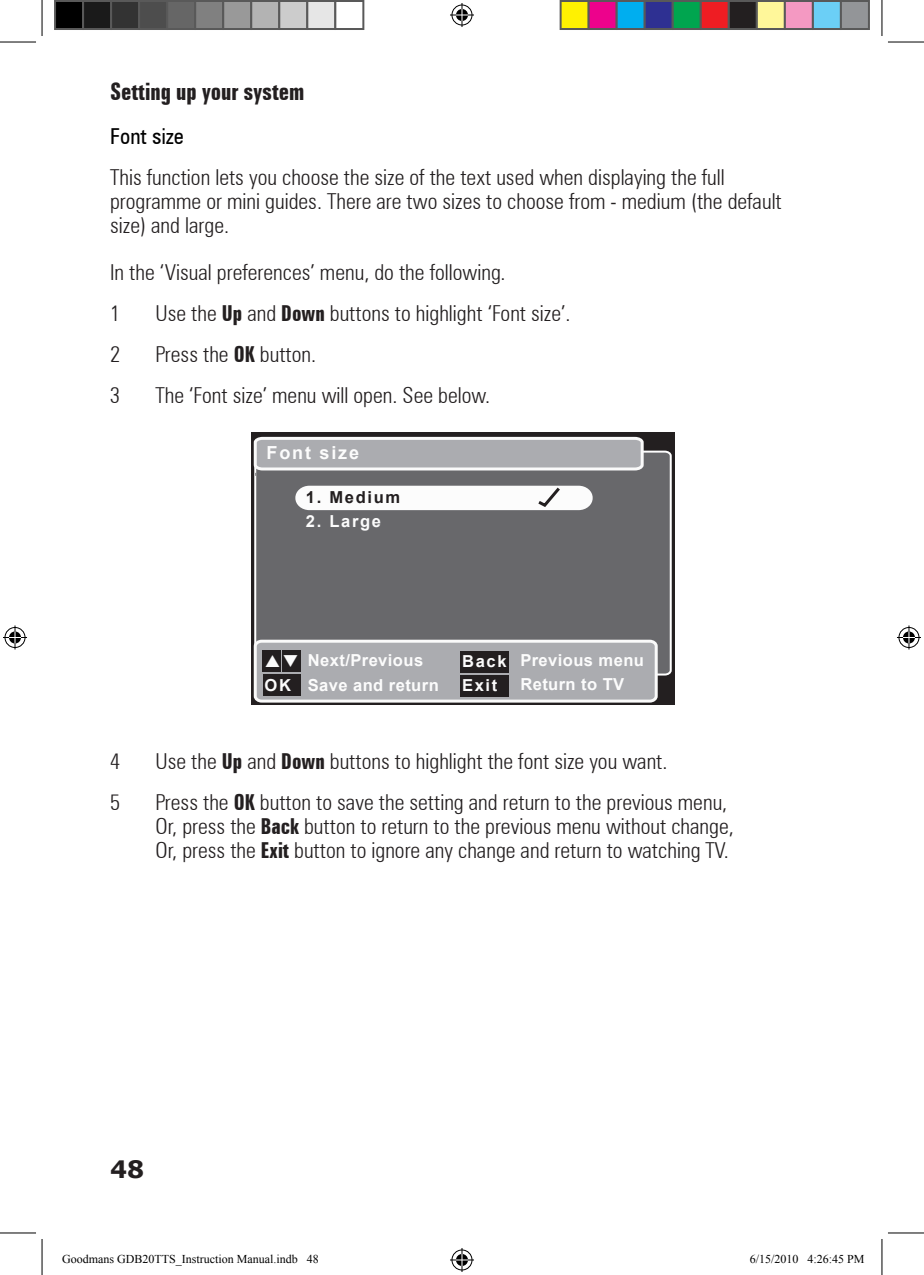
<style>
.page{position:relative;width:924px;height:1275px;background:#fff}
.page>*{position:absolute;margin:0;border:0;box-sizing:border-box;transform-origin:0 0}
.t1{font:700 extra-condensed 24px "Zurich BT";color:#231f20}
.t2{font:700 24px "Verdana";color:#231f20}
.Numbered_text_1{font:300 condensed 22px/24px "Zurich BT";color:#231f20}
.Text_1{font:300 condensed 22px/24px "Zurich BT";color:#231f20}
.Heading_3{font:condensed 22px "Zurich BT";color:#000}
.t3{font:700 18px "Arial";letter-spacing:.1em;color:#fcfcfc}
.t4{font:700 16.6px/24.6px "Arial";letter-spacing:.025em;color:#fcfcfc}
.t5{font:700 16.6px/24.6px "Arial";letter-spacing:.1em;color:#fbfbfb}
.t6{font:700 16.6px "Arial";letter-spacing:.1em;color:#231f20}
.t7{font:12px "Times New Roman";color:#000}
.s1{font-weight:700;font-stretch:extra-condensed}
.s2{color:#fbfbfb}
</style>
<div class="page">
<div style="left:251px;top:432px;width:423px;height:272px;background:#231f20"></div>
<div style="left:254px;top:450px;width:418px;height:226px;background:#68686b"></div>
<svg style="left:253px;top:436px;width:392px;height:40px;background:#aaabae"></svg>
<svg style="left:295px;top:484px;width:297px;height:26px;background:#ededed"></svg>
<hr style="left:0;top:42px;width:36px;height:1px;background:#000">
<hr style="left:887px;top:42px;width:36px;height:1px;background:#000">
<hr style="left:0;top:1232px;width:36px;height:1px;background:#000">
<hr style="left:887px;top:1232px;width:36px;height:1px;background:#000">
<hr style="left:42px;top:0;width:1px;height:36px;background:#000">
<hr style="left:42px;top:1239px;width:1px;height:36px;background:#000">
<hr style="left:881px;top:0;width:1px;height:36px;background:#000">
<hr style="left:881px;top:1239px;width:1px;height:36px;background:#000">
<svg style="left:450px;top:3px;width:24px;height:24px"></svg>
<svg style="left:450px;top:1248px;width:24px;height:24px"></svg>
<svg style="left:3px;top:625px;width:24px;height:24px"></svg>
<svg style="left:897px;top:625px;width:23px;height:24px"></svg>
<div style="left:55px;top:1px;width:28px;height:28px;background:#000"></div>
<div style="left:54px;top:0;width:30px;height:30px;border:2px solid #595959"></div>
<div style="left:83px;top:1px;width:28px;height:28px;background:#1a1a1a"></div>
<div style="left:82px;top:0;width:30px;height:30px;border:2px solid #595959"></div>
<div style="left:111px;top:1px;width:28px;height:28px;background:#333"></div>
<div style="left:110px;top:0;width:30px;height:30px;border:2px solid #595959"></div>
<div style="left:139px;top:1px;width:28px;height:28px;background:#4d4d4d"></div>
<div style="left:138px;top:0;width:30px;height:30px;border:2px solid #595959"></div>
<div style="left:167px;top:1px;width:28px;height:28px;background:#666"></div>
<div style="left:166px;top:0;width:30px;height:30px;border:2px solid #595959"></div>
<div style="left:195px;top:1px;width:28px;height:28px;background:#808080"></div>
<div style="left:194px;top:0;width:30px;height:30px;border:2px solid #595959"></div>
<div style="left:223px;top:1px;width:28px;height:28px;background:#999"></div>
<div style="left:222px;top:0;width:30px;height:30px;border:2px solid #595959"></div>
<div style="left:251px;top:1px;width:28px;height:28px;background:#b3b3b3"></div>
<div style="left:250px;top:0;width:30px;height:30px;border:2px solid #595959"></div>
<div style="left:279px;top:1px;width:28px;height:28px;background:#ccc"></div>
<div style="left:278px;top:0;width:30px;height:30px;border:2px solid #595959"></div>
<div style="left:307px;top:1px;width:28px;height:28px;background:#e6e6e6"></div>
<div style="left:306px;top:0;width:30px;height:30px;border:2px solid #595959"></div>
<div style="left:334px;top:0;width:30px;height:30px;border:2px solid #595959"></div>
<div style="left:560px;top:1px;width:28px;height:28px;background:#fff101"></div>
<div style="left:559px;top:0;width:30px;height:30px;border:2px solid #595959"></div>
<div style="left:588px;top:1px;width:28px;height:28px;background:#ed028c"></div>
<div style="left:587px;top:0;width:30px;height:30px;border:2px solid #595959"></div>
<div style="left:616px;top:1px;width:28px;height:28px;background:#00aeef"></div>
<div style="left:615px;top:0;width:30px;height:30px;border:2px solid #595959"></div>
<div style="left:644px;top:1px;width:28px;height:28px;background:#2e3092"></div>
<div style="left:643px;top:0;width:30px;height:30px;border:2px solid #595959"></div>
<div style="left:672px;top:1px;width:28px;height:28px;background:#00a54f"></div>
<div style="left:671px;top:0;width:30px;height:30px;border:2px solid #595959"></div>
<div style="left:700px;top:1px;width:28px;height:28px;background:#ee1d23"></div>
<div style="left:699px;top:0;width:30px;height:30px;border:2px solid #595959"></div>
<div style="left:728px;top:1px;width:28px;height:28px;background:#231f20"></div>
<div style="left:727px;top:0;width:30px;height:30px;border:2px solid #595959"></div>
<div style="left:756px;top:1px;width:28px;height:28px;background:#fff79a"></div>
<div style="left:755px;top:0;width:30px;height:30px;border:2px solid #595959"></div>
<div style="left:784px;top:1px;width:28px;height:28px;background:#f499c2"></div>
<div style="left:783px;top:0;width:30px;height:30px;border:2px solid #595959"></div>
<div style="left:812px;top:1px;width:28px;height:28px;background:#6bcff6"></div>
<div style="left:811px;top:0;width:30px;height:30px;border:2px solid #595959"></div>
<div style="left:840px;top:1px;width:28px;height:28px;background:#939598"></div>
<div style="left:839px;top:0;width:30px;height:30px;border:2px solid #595959"></div>
<svg style="left:253px;top:638px;width:406px;height:65px;background:#9c9c9f"></svg>
<p class="t1" style="left:110px;top:78px;width:196px">Setting up your system</p>
<p class="Heading_3" style="left:110px;top:123px;width:75px">Font size</p>
<p class="Text_1" style="left:110px;top:165px;width:673px">This function lets you choose the size of the text used when displaying the full programme or mini guides. There are two sizes to choose from - medium (the default size) and large.</p>
<p class="Text_1" style="left:110px;top:259px;width:397px">In the ‘Visual preferences’ menu, do the following.</p>
<p class="Numbered_text_1" style="left:110px;top:300px;width:12px">1</p>
<p class="Numbered_text_1" style="left:155px;top:300px;width:416px">Use the <span class="s1">Up</span> and <span class="s1">Down</span> buttons to highlight ‘Font size’.</p>
<p class="Numbered_text_1" style="left:110px;top:341px;width:12px">2</p>
<p class="Numbered_text_1" style="left:155px;top:341px;width:162px">Press the <span class="s1">OK</span> button.</p>
<p class="Numbered_text_1" style="left:110px;top:382px;width:12px">3</p>
<p class="Numbered_text_1" style="left:155px;top:382px;width:336px">The ‘Font size’ menu will open. See below.</p>
<p class="t3" style="left:266px;top:441px;width:94px">Font size</p>
<p class="t6" style="left:306px;top:486px;width:96px">1. Medium</p>
<p class="t4" style="left:306px;top:510px;width:77px">2. Large</p>
<p class="t4" style="left:264px;top:649px;width:36px;text-indent:18px"><span class="s2">❑<br></span>OK</p>
<p class="t4" style="left:308px;top:649px;width:132px">Next/Previous<br>Save and return</p>
<p class="t4" style="left:520px;top:648px;width:125px">Previous menu<br>Return to TV</p>
<p class="t5" style="left:462px;top:649px;width:46px">Back<br>Exit</p>
<p class="Numbered_text_1" style="left:110px;top:749px;width:12px">4</p>
<p class="Numbered_text_1" style="left:155px;top:749px;width:513px">Use the <span class="s1">Up</span> and <span class="s1">Down</span> buttons to highlight the font size you want.</p>
<p class="Numbered_text_1" style="left:110px;top:790px;width:12px">5</p>
<p class="Numbered_text_1" style="left:155px;top:790px;width:579px">Press the <span class="s1">OK</span> button to save the setting and return to the previous menu,<br>Or, press the <span class="s1">Back</span> button to return to the previous menu without change,<br>Or, press the <span class="s1">Exit</span> button to ignore any change and return to watching TV.</p>
<p class="t2" style="left:110px;top:1151px;width:36px">48</p>
<p class="t7" style="left:62px;top:1250px;width:258px">Goodmans GDB20TTS_Instruction Manual.indb 48</p>
<p class="t7" style="left:749px;top:1250px;width:116px">6/15/2010 4:26:45 PM</p>
</div>
